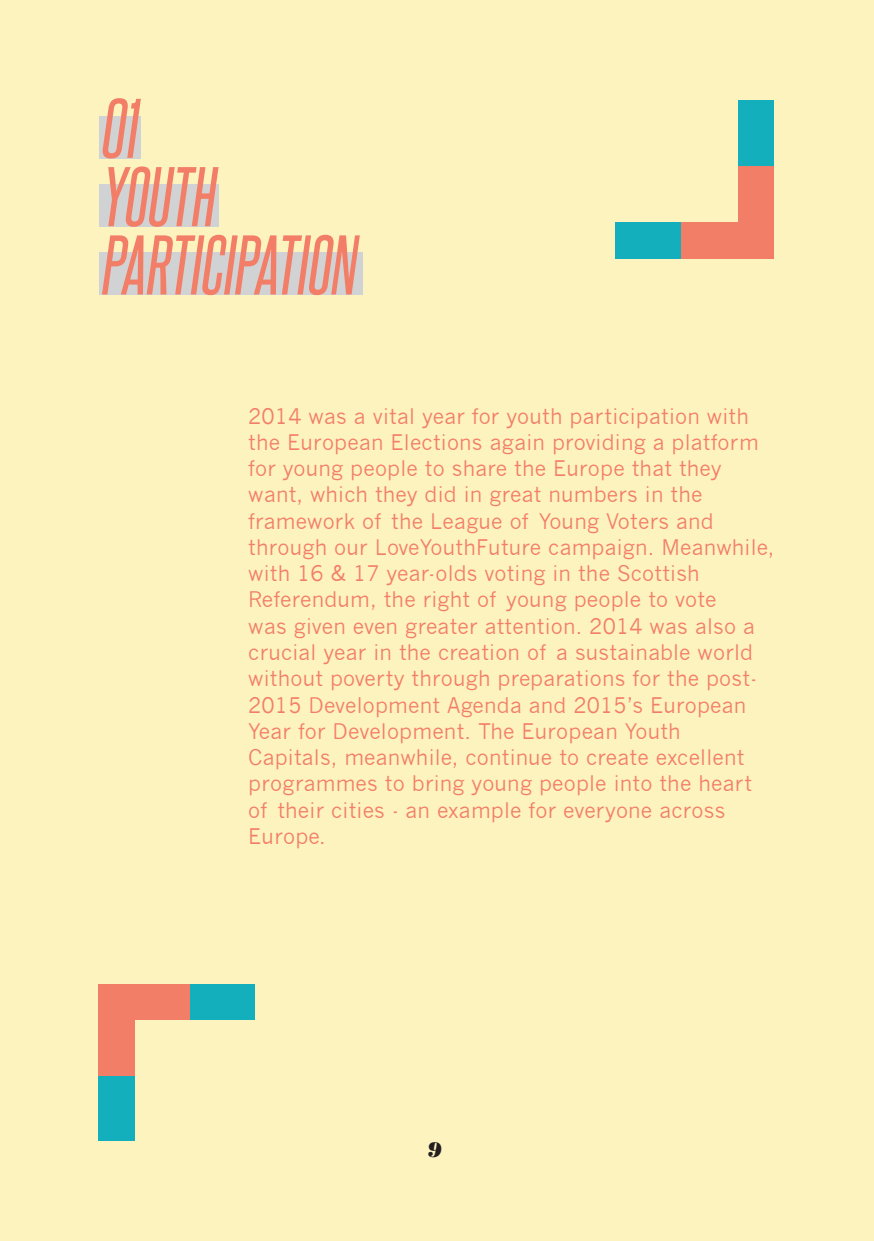
<style>
.page{position:relative;width:874px;height:1241px;background:#fff}
.page>*{position:absolute;margin:0;border:0;box-sizing:border-box;transform-origin:0 0}
.t1{font:italic 71.75px/68.2px "Steelfish Rg";color:#f37e67}
.t2{font:21px/26.2px "News Gothic";letter-spacing:.01em;color:#f37e67}
.t3{font:italic 21px "Bodoni Poster";color:#231f20}
</style>
<div class="page">
<div style="left:0;top:0;width:873px;height:1240px;background:#fdf3bf"></div>
<div style="left:615px;top:100px;width:158px;height:159px;background:#14afbc"></div>
<div style="left:681px;top:166px;width:92px;height:93px;background:#f37e67"></div>
<div style="left:557px;top:42px;width:180px;height:180px;background:#fdf3bf"></div>
<div style="left:98px;top:983px;width:156px;height:157px;background:#14afbc"></div>
<div style="left:98px;top:983px;width:91px;height:92px;background:#f37e67"></div>
<div style="left:134px;top:1020px;width:178px;height:178px;background:#fdf3bf"></div>
<div style="left:99px;top:252px;width:263px;height:42px;background:#d1d2d4"></div>
<div style="left:99px;top:184px;width:119px;height:42px;background:#d1d2d4"></div>
<div style="left:99px;top:117px;width:42px;height:42px;background:#d1d2d4"></div>
<p class="t1" style="left:99px;top:92px;width:115px">01<br>YOUTH</p>
<p class="t1" style="left:99px;top:229px;width:256px">PARTICIPATION</p>
<p class="t2" style="left:248px;top:403px;width:527px">2014 was a vital year for youth participation with the European Elections again providing a platform for young people to share the Europe that they want, which they did in great numbers in the framework of the League of Young Voters and through our LoveYouthFuture campaign. Meanwhile, with 16 &amp; 17 year-olds voting in the Scottish Referendum, the right of young people to vote<br>was given even greater attention. 2014 was also a crucial year in the creation of a sustainable world without poverty through preparations for the post-2015 Development Agenda and 2015’s European Year for Development. The European Youth Capitals, meanwhile, continue to create excellent programmes to bring young people into the heart of their cities - an example for everyone across Europe.</p>
<p class="t3" style="left:428px;top:1137px;width:16px">9</p>
</div>
